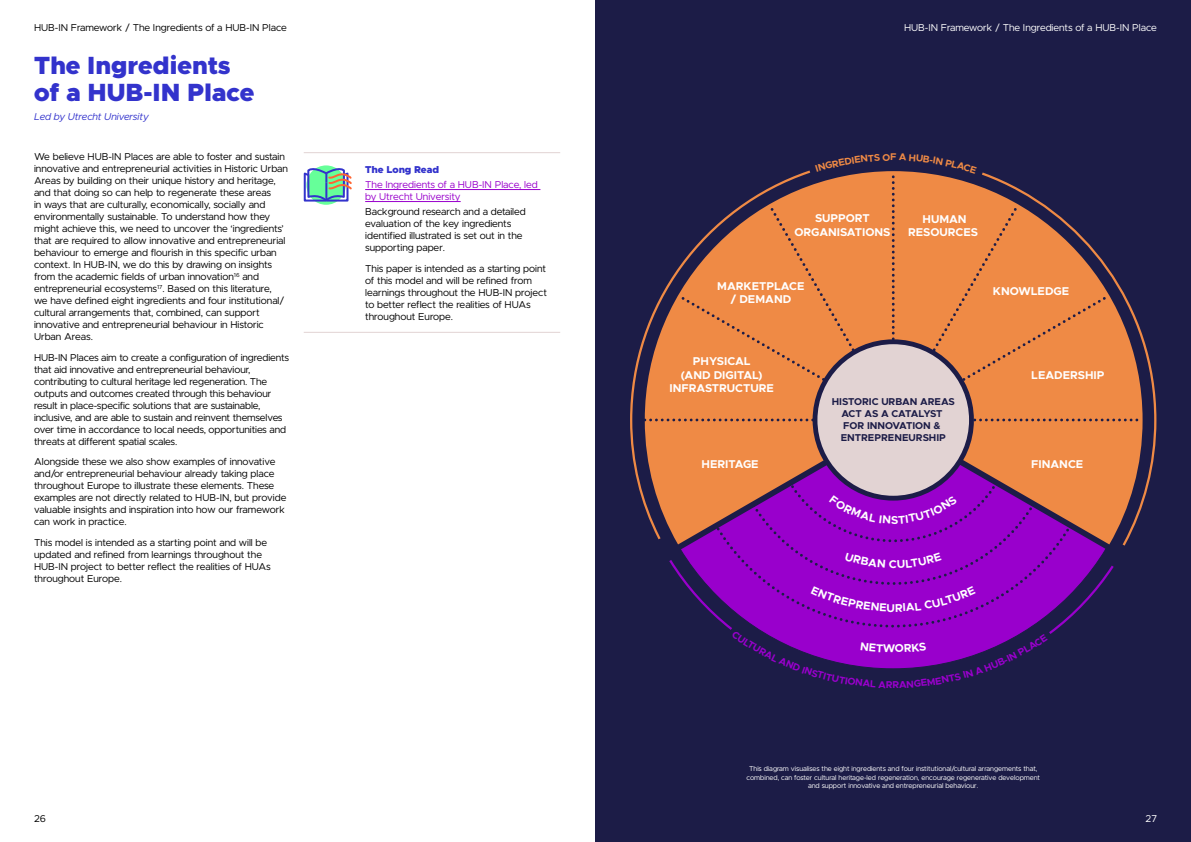
<style>
.page{position:relative;width:1191px;height:842px;background:#fff}
.page>*{position:absolute;margin:0;border:0;box-sizing:border-box;transform-origin:0 0}
.Page_title{font:900 25px/27px "Metropolis";color:#33c}
.t1{font:700 11.4px/13.6px "Metropolis";color:#fff;text-align:center}
.t2{font:10px/12px "Metropolis";color:#000}
.t3{font:700 10px/11.9px "Metropolis";color:#1c1c47;text-align:center}
.Links{font:10px/12px "Metropolis";color:#90c}
.t4{font:10px "Metropolis";color:#fff}
.t5{font:italic 10px "Metropolis";color:#33c}
.Paragraph_Bold{font:900 10px "Metropolis";color:#33c}
.t6{font:7px/8.4px "Metropolis";color:#fff;text-align:center}
</style>
<div class="page">
<div style="left:595px;top:0;width:596px;height:842px;background:#1c1c47"></div>
<svg style="left:676px;top:424px;width:430px;height:128px;background:#920bb7"></svg>
<div style="left:815px;top:342px;width:156px;height:156px;background:#e2d3d3;border-radius:50%"></div>
<svg style="left:980px;top:334px;width:176px;height:213px"></svg>
<svg style="left:630px;top:332px;width:181px;height:209px"></svg>
<hr style="left:365px;top:189px;width:175px;height:1px;background:#90c">
<hr style="left:365px;top:201px;width:96px;height:1px;background:#90c">
<svg style="left:306px;top:165px;width:40px;height:40px"></svg>
<svg style="left:304px;top:166px;width:48px;height:37px;background:#81bcb1"></svg>
<hr style="left:304px;top:152px;width:256px;height:1px;background:#e2d3d3">
<hr style="left:304px;top:332px;width:256px;height:1px;background:#e2d3d3">
<svg style="left:829px;top:495px;width:128px;height:29px;background:#9102c4"></svg>
<svg style="left:669px;top:553px;width:445px;height:116px"></svg>
<svg style="left:645px;top:170px;width:497px;height:254px"></svg>
<p class="t2" style="left:34px;top:22px;width:254px">HUB-IN Framework / The Ingredients of a HUB-IN Place</p>
<p class="Page_title" style="left:34px;top:52px;width:222px">The Ingredients of a HUB-IN Place</p>
<p class="t5" style="left:34px;top:110px;width:116px">Led by Utrecht University</p>
<p class="t2" style="left:34px;top:151px;width:255px">We believe HUB-IN Places are able to foster and sustain innovative and entrepreneurial activities in Historic Urban Areas by building on their unique history and heritage, and that doing so can help to regenerate these areas<br>in ways that are culturally, economically, socially and environmentally sustainable. To understand how they might achieve this, we need to uncover the ‘ingredients’ that are required to allow innovative and entrepreneurial behaviour to emerge and flourish in this specific urban context. In HUB-IN, we do this by drawing on insights from the academic fields of urban innovation<sup>16</sup> and entrepreneurial ecosystems<sup>17</sup>. Based on this literature,<br>we have defined eight ingredients and four institutional/ cultural arrangements that, combined, can support innovative and entrepreneurial behaviour in Historic Urban Areas.</p>
<p class="t2" style="left:34px;top:351px;width:256px">HUB-IN Places aim to create a configuration of ingredients that aid innovative and entrepreneurial behaviour, contributing to cultural heritage led regeneration. The outputs and outcomes created through this behaviour result in place-specific solutions that are sustainable, inclusive, and are able to sustain and reinvent themselves over time in accordance to local needs, opportunities and threats at different spatial scales.</p>
<p class="t2" style="left:34px;top:456px;width:254px">Alongside these we also show examples of innovative and/or entrepreneurial behaviour already taking place throughout Europe to illustrate these elements. These examples are not directly related to HUB-IN, but provide valuable insights and inspiration into how our framework can work in practice.</p>
<p class="t2" style="left:34px;top:536px;width:238px">This model is intended as a starting point and will be updated and refined from learnings throughout the HUB-IN project to better reflect the realities of HUAs throughout Europe.</p>
<p class="Paragraph_Bold" style="left:365px;top:163px;width:76px">The Long Read</p>
<p class="Links" style="left:365px;top:179px;width:174px">The Ingredients of a HUB-IN Place, led by Utrecht University</p>
<p class="t2" style="left:365px;top:206px;width:162px">Background research and a detailed evaluation of the key ingredients identified illustrated is set out in the supporting paper.</p>
<p class="t2" style="left:365px;top:262px;width:183px">This paper is intended as a starting point of this model and will be refined from learnings throughout the HUB-IN project to better reflect the realities of HUAs throughout Europe.</p>
<p class="t4" style="left:904px;top:21px;width:254px">HUB-IN Framework / The Ingredients of a HUB-IN Place</p>
<p class="t1" style="left:794px;top:212px;width:97px">SUPPORT<br>ORGANISATIONS</p>
<p class="t1" style="left:908px;top:212px;width:71px">HUMAN<br>RESOURCES</p>
<p class="t1" style="left:717px;top:279px;width:89px">MARKETPLACE / DEMAND</p>
<p class="t1" style="left:993px;top:284px;width:78px">KNOWLEDGE</p>
<p class="t1" style="left:669px;top:354px;width:106px">PHYSICAL<br>(AND DIGITAL)<br>INFRASTRUCTURE</p>
<p class="t3" style="left:831px;top:396px;width:125px">HISTORIC URBAN AREAS<br>ACT AS A CATALYST<br>FOR INNOVATION &amp;<br>ENTREPRENEURSHIP</p>
<p class="t1" style="left:1031px;top:368px;width:75px">LEADERSHIP</p>
<p class="t1" style="left:701px;top:458px;width:59px">HERITAGE</p>
<p class="t1" style="left:1031px;top:458px;width:54px">FINANCE</p>
<p class="t6" style="left:746px;top:765px;width:295px">This diagram visualises the eight ingredients and four institutional/cultural arrangements that, combined, can foster cultural heritage-led regeneration, encourage regenerative development and support innovative and entrepreneurial behaviour.</p>
<p class="t2" style="left:34px;top:812px;width:13px">26</p>
<p class="t4" style="left:1145px;top:812px;width:13px">27</p>
</div>
